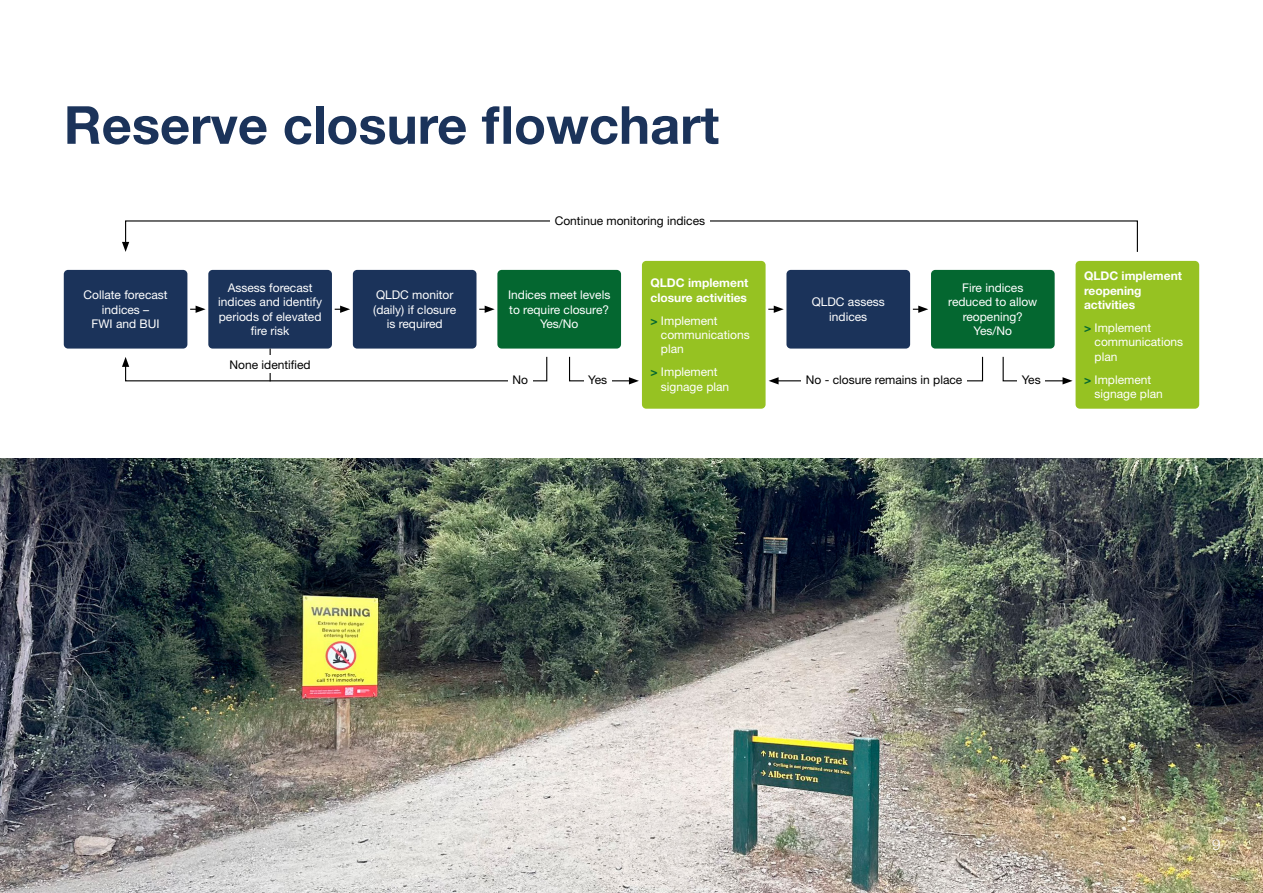
<style>
.page{position:relative;width:1263px;height:893px;background:#fff}
.page>*{position:absolute;margin:0;border:0;box-sizing:border-box;transform-origin:0 0}
.t1{font:700 52.5px "Helvetica Neue LT Std";color:#1b335a}
.t2{font:300 15px "Helvetica Neue LT Std";color:#fff}
.t3{font:12px/14.4px "Helvetica Neue LT Std";color:#fff;text-align:center}
.t4{font:12px "Helvetica Neue LT Std";color:#000}
.t5{font:700 12px/14.4px "Helvetica Neue LT Std";color:#fff}
.s1{font-weight:700;color:#046730}
</style>
<div class="page">
<div style="left:64px;top:270px;width:123px;height:79px;background:#1b335a;border-radius:4px"></div>
<div style="left:208px;top:270px;width:124px;height:79px;background:#1b335a;border-radius:4px"></div>
<div style="left:353px;top:270px;width:123px;height:79px;background:#1b335a;border-radius:4px"></div>
<div style="left:497px;top:270px;width:124px;height:79px;background:#046730;border-radius:4px"></div>
<div style="left:931px;top:270px;width:124px;height:79px;background:#046730;border-radius:4px"></div>
<div style="left:786px;top:270px;width:124px;height:79px;background:#1b335a;border-radius:4px"></div>
<div style="left:642px;top:261px;width:123px;height:148px;background:#96c222;border-radius:4px"></div>
<div style="left:1075px;top:261px;width:124px;height:148px;background:#96c222;border-radius:4px"></div>
<svg style="left:190px;top:306px;width:16px;height:7px"></svg>
<svg style="left:335px;top:306px;width:15px;height:7px"></svg>
<svg style="left:479px;top:306px;width:16px;height:7px"></svg>
<svg style="left:768px;top:306px;width:16px;height:7px"></svg>
<svg style="left:913px;top:306px;width:15px;height:7px"></svg>
<svg style="left:122px;top:220px;width:1016px;height:32px"></svg>
<div style="left:550px;top:212px;width:159px;height:17px;background:#fff"></div>
<svg style="left:569px;top:356px;width:70px;height:28px"></svg>
<svg style="left:1002px;top:356px;width:70px;height:28px"></svg>
<svg style="left:768px;top:356px;width:216px;height:28px"></svg>
<svg style="left:122px;top:356px;width:426px;height:26px"></svg>
<div style="left:508px;top:371px;width:24px;height:17px;background:#fff"></div>
<div style="left:584px;top:371px;width:27px;height:17px;background:#fff"></div>
<div style="left:1017px;top:371px;width:28px;height:17px;background:#fff"></div>
<div style="left:801px;top:371px;width:165px;height:17px;background:#fff"></div>
<hr style="left:270px;top:349px;width:1px;height:32px;background:#000">
<div style="left:225px;top:356px;width:90px;height:17px;background:#fff"></div>
<img style="left:0;top:458px;width:1263px;height:435px">
<h1 class="t1" style="left:64px;top:93px;width:657px">Reserve closure flowchart</h1>
<p class="t4" style="left:555px;top:213px;width:152px">Continue monitoring indices</p>
<p class="t5" style="left:650px;top:276px;width:99px">QLDC implement closure activities</p>
<p class="t3" style="left:661px;top:313px;width:90px;text-align:left;text-indent:-11px"><span class="s1">&gt;</span> Implement communications plan</p>
<p class="t3" style="left:661px;top:365px;width:70px;text-align:left;text-indent:-11px"><span class="s1">&gt;</span> Implement signage plan</p>
<p class="t3" style="left:83px;top:287px;width:86px">Collate forecast indices –<br>FWI and BUI</p>
<p class="t3" style="left:218px;top:280px;width:105px">Assess forecast indices and identify periods of elevated fire risk</p>
<p class="t3" style="left:373px;top:287px;width:84px">QLDC monitor (daily) if closure is required</p>
<p class="t3" style="left:508px;top:287px;width:104px">Indices meet levels to require closure?<br>Yes/No</p>
<p class="t3" style="left:948px;top:280px;width:91px">Fire indices reduced to allow reopening?<br>Yes/No</p>
<p class="t3" style="left:812px;top:295px;width:75px">QLDC assess indices</p>
<p class="t4" style="left:230px;top:357px;width:83px">None identified</p>
<p class="t4" style="left:512px;top:373px;width:17px">No</p>
<p class="t4" style="left:588px;top:373px;width:20px">Yes</p>
<p class="t4" style="left:806px;top:373px;width:158px">No - closure remains in place</p>
<p class="t4" style="left:1022px;top:373px;width:20px">Yes</p>
<p class="t5" style="left:1084px;top:268px;width:99px">QLDC implement reopening activities</p>
<p class="t3" style="left:1094px;top:320px;width:90px;text-align:left;text-indent:-11px"><span class="s1">&gt;</span> Implement communications plan</p>
<p class="t3" style="left:1094px;top:372px;width:70px;text-align:left;text-indent:-11px"><span class="s1">&gt;</span> Implement signage plan</p>
<p class="t2" style="left:1212px;top:836px;width:10px">9</p>
</div>
